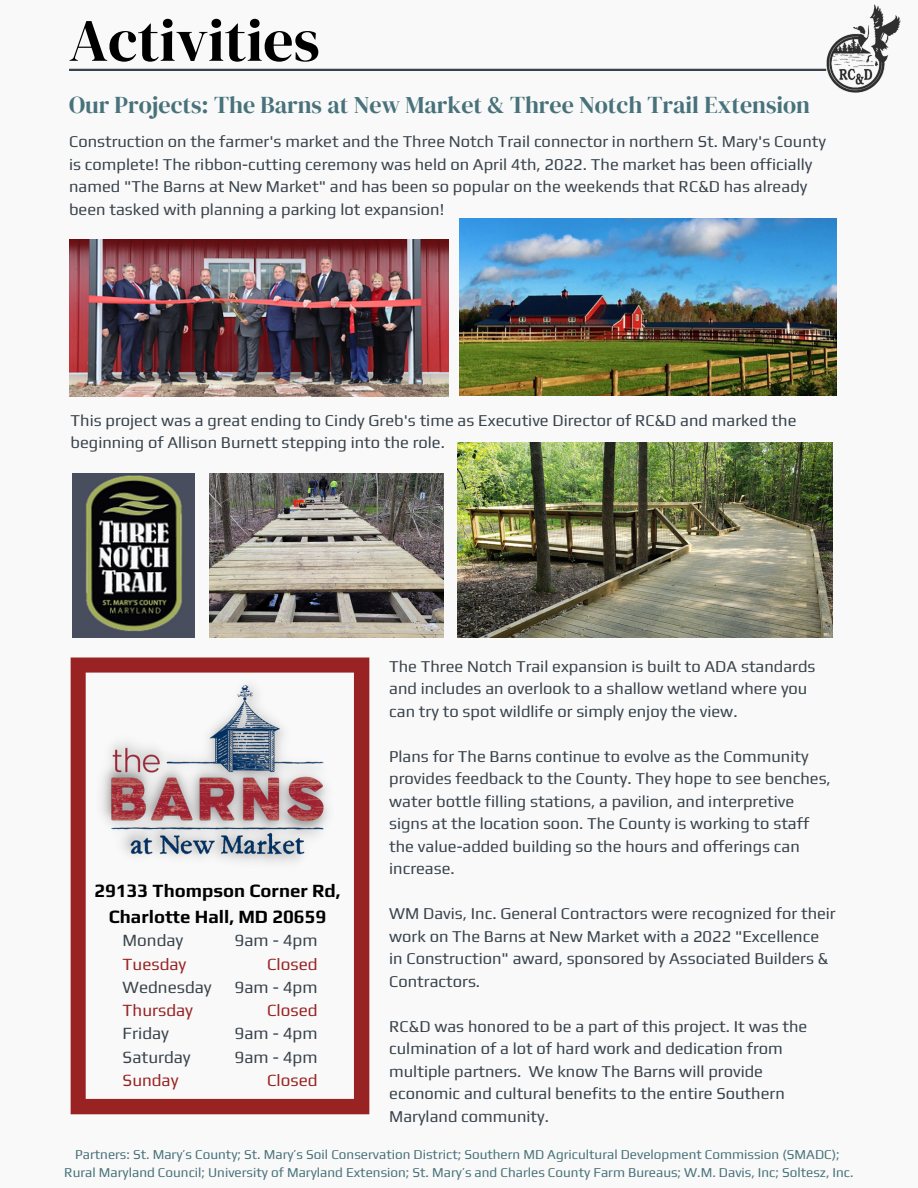
<style>
.page{position:relative;width:918px;height:1188px;background:#f9f9f9}
.page>*{position:absolute;margin:0;border:0;box-sizing:border-box;transform-origin:0 0}
.t1{font:60px "DM Serif Display";color:#000}
.t2{font:24px "DM Serif Display";color:#48727b}
.t3{font:700 18.6px/25.5px "Play";color:#000;text-align:center}
.t4{font:17.1px/23.2px "Play";color:#39434c}
.t5{font:17.1px "Play";color:#992323}
.t6{font:16.5px/22.5px "Play";color:#39434c}
.t7{font:13.5px/18px "Play";color:#48727b;text-align:center}
</style>
<div class="page">
<img style="left:826px;top:4px;width:74px;height:88px">
<img style="left:459px;top:218px;width:378px;height:178px">
<img style="left:69px;top:240px;width:379px;height:156px">
<img style="left:73px;top:473px;width:121px;height:165px">
<img style="left:210px;top:473px;width:234px;height:165px">
<svg style="left:71px;top:658px;width:298px;height:456px"></svg>
<hr style="left:69px;top:69px;width:757px;height:2px;background:#39434c">
<img style="left:458px;top:443px;width:375px;height:194px">
<h1 class="t1" style="left:69px;top:-1px;width:252px">Activities</h1>
<h2 class="t2" style="left:69px;top:88px;width:743px">Our Projects: The Barns at New Market &amp; Three Notch Trail Extension</h2>
<p class="t6" style="left:69px;top:130px;width:758px">Construction on the farmer's market and the Three Notch Trail connector in northern St. Mary's County is complete! The ribbon-cutting ceremony was held on April 4th, 2022. The market has been officially named "The Barns at New Market" and has been so popular on the weekends that RC&amp;D has already been tasked with planning a parking lot expansion!</p>
<p class="t6" style="left:71px;top:408px;width:727px">This project was a great ending to Cindy Greb's time as Executive Director of RC&amp;D and marked the beginning of Allison Burnett stepping into the role.</p>
<p class="t6" style="left:389px;top:654px;width:428px">The Three Notch Trail expansion is built to ADA standards and includes an overlook to a shallow wetland where you can try to spot wildlife or simply enjoy the view.</p>
<p class="t6" style="left:389px;top:744px;width:443px">Plans for The Barns continue to evolve as the Community provides feedback to the County. They hope to see benches, water bottle filling stations, a pavilion, and interpretive signs at the location soon. The County is working to staff the value-added building so the hours and offerings can increase.</p>
<p class="t6" style="left:389px;top:902px;width:448px">WM Davis, Inc. General Contractors were recognized for their work on The Barns at New Market with a 2022 "Excellence in Construction" award, sponsored by Associated Builders &amp; Contractors.</p>
<p class="t6" style="left:389px;top:1014px;width:420px">RC&amp;D was honored to be a part of this project. It was the culmination of a lot of hard work and dedication from multiple partners. We know The Barns will provide economic and cultural benefits to the entire Southern Maryland community.</p>
<p class="t7" style="left:64px;top:1145px;width:791px">Partners: St. Mary’s County; St. Mary’s Soil Conservation District; Southern MD Agricultural Development Commission (SMADC);<br>Rural Maryland Council; University of Maryland Extension; St. Mary’s and Charles County Farm Bureaus; W.M. Davis, Inc; Soltesz, Inc.</p>
<p class="t3" style="left:94px;top:878px;width:248px">29133 Thompson Corner Rd,<br>Charlotte Hall, MD 20659</p>
<p class="t4" style="left:123px;top:929px;width:62px">Monday</p>
<p class="t5" style="left:123px;top:954px;width:65px">Tuesday</p>
<p class="t4" style="left:123px;top:975px;width:91px">Wednesday</p>
<p class="t5" style="left:123px;top:1000px;width:72px">Thursday</p>
<p class="t4" style="left:123px;top:1022px;width:70px">Friday<br>Saturday</p>
<p class="t5" style="left:123px;top:1070px;width:57px">Sunday</p>
<p class="t4" style="left:235px;top:929px;width:85px">9am - 4pm</p>
<p class="t5" style="left:267px;top:954px;width:52px">Closed</p>
<p class="t4" style="left:235px;top:975px;width:85px">9am - 4pm</p>
<p class="t5" style="left:267px;top:1000px;width:52px">Closed</p>
<p class="t4" style="left:235px;top:1022px;width:85px">9am - 4pm<br>9am - 4pm</p>
<p class="t5" style="left:267px;top:1070px;width:52px">Closed</p>
</div>
